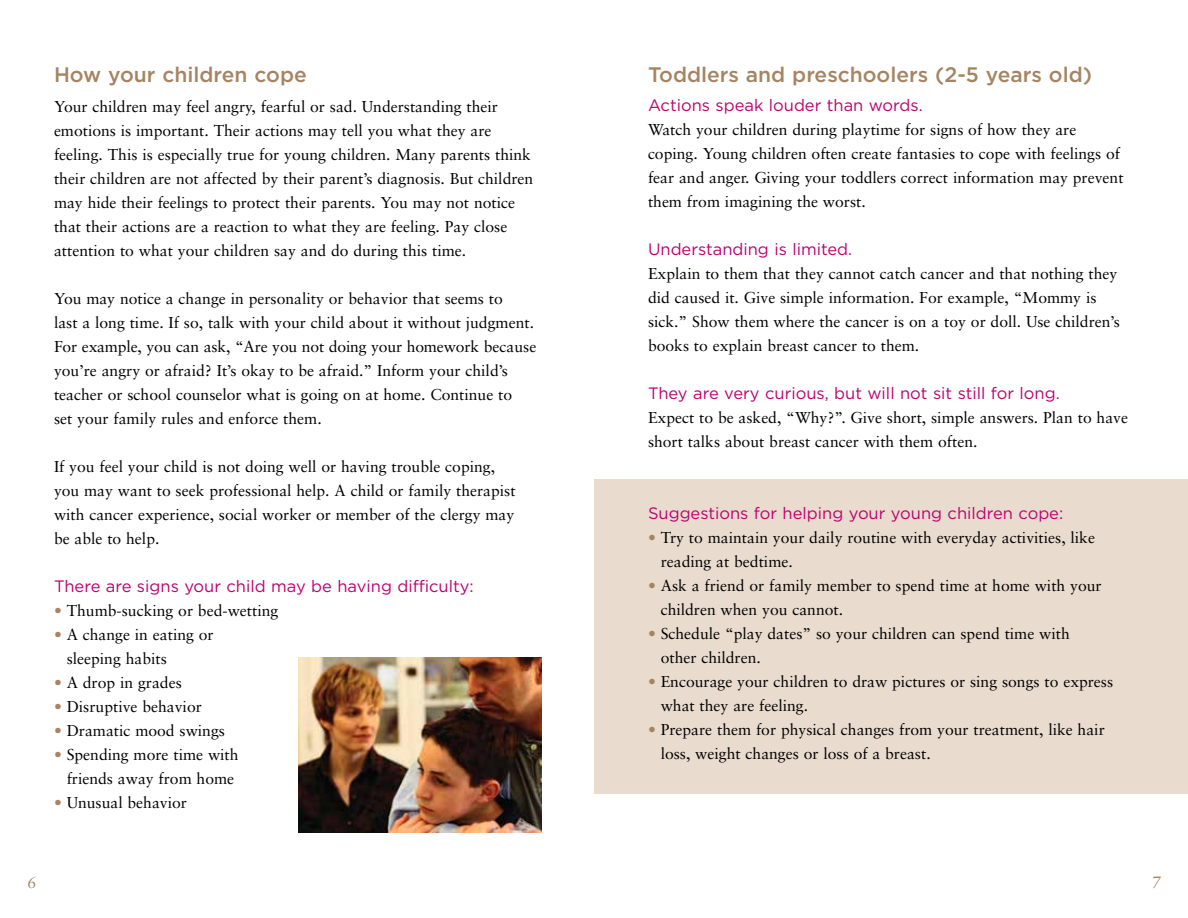
<style>
.page{position:relative;width:1188px;height:918px;background:#fff}
.page>*{position:absolute;margin:0;border:0;box-sizing:border-box;transform-origin:0 0}
.t1{font:500 21px "Gotham";color:#a68462}
.t2{font:16.5px "Gotham";color:#be0071}
.t3{font:italic 16.5px "Sabon";color:#a68462}
.t4{font:15.75px/24px "Sabon";color:#000}
.s1{color:#a68462}
</style>
<div class="page">
<div style="left:594px;top:479px;width:594px;height:314px;background:#e9dbce"></div>
<img style="left:298px;top:657px;width:244px;height:175px">
<h1 class="t1" style="left:54px;top:63px;width:254px">How your children cope</h1>
<p class="t4" style="left:54px;top:94px;width:481px">Your children may feel angry, fearful or sad. Understanding their emotions is important. Their actions may tell you what they are feeling. This is especially true for young children. Many parents think their children are not affected by their parent’s diagnosis. But children may hide their feelings to protect their parents. You may not notice that their actions are a reaction to what they are feeling. Pay close attention to what your children say and do during this time.</p>
<p class="t4" style="left:54px;top:286px;width:484px">You may notice a change in personality or behavior that seems to<br>last a long time. If so, talk with your child about it without judgment.<br>For example, you can ask, “Are you not doing your homework because you’re angry or afraid? It’s okay to be afraid.” Inform your child’s teacher or school counselor what is going on at home. Continue to<br>set your family rules and enforce them.</p>
<p class="t4" style="left:54px;top:454px;width:463px">If you feel your child is not doing well or having trouble coping, you may want to seek professional help. A child or family therapist with cancer experience, social worker or member of the clergy may be able to help.</p>
<p class="t2" style="left:54px;top:577px;width:421px">There are signs your child may be having difficulty:</p>
<p class="t4" style="left:54px;top:598px;width:226px"><span class="s1">•</span> Thumb-sucking or bed-wetting</p>
<p class="t4" style="left:67px;top:622px;width:149px;text-indent:-13px"><span class="s1">•</span> A change in eating or sleeping habits</p>
<p class="t4" style="left:54px;top:670px;width:129px"><span class="s1">•</span> A drop in grades</p>
<p class="t4" style="left:54px;top:694px;width:149px"><span class="s1">•</span> Disruptive behavior</p>
<p class="t4" style="left:54px;top:718px;width:173px"><span class="s1">•</span> Dramatic mood swings</p>
<p class="t4" style="left:54px;top:742px;width:186px;text-align:center"><span class="s1">•</span> Spending more time with friends away from home</p>
<p class="t4" style="left:54px;top:790px;width:135px"><span class="s1">•</span> Unusual behavior</p>
<h1 class="t1" style="left:648px;top:62px;width:446px">Toddlers and preschoolers (2-5 years old)</h1>
<p class="t2" style="left:648px;top:96px;width:276px">Actions speak louder than words.</p>
<p class="t4" style="left:648px;top:117px;width:477px">Watch your children during playtime for signs of how they are coping. Young children often create fantasies to cope with feelings of fear and anger. Giving your toddlers correct information may prevent them from imagining the worst.</p>
<p class="t2" style="left:648px;top:240px;width:206px">Understanding is limited.</p>
<p class="t4" style="left:648px;top:261px;width:473px">Explain to them that they cannot catch cancer and that nothing they did caused it. Give simple information. For example, “Mommy is sick.” Show them where the cancer is on a toy or doll. Use children’s books to explain breast cancer to them.</p>
<p class="t2" style="left:648px;top:384px;width:413px">They are very curious, but will not sit still for long.</p>
<p class="t4" style="left:648px;top:405px;width:482px">Expect to be asked, “Why?”. Give short, simple answers. Plan to have short talks about breast cancer with them often.</p>
<p class="t2" style="left:648px;top:504px;width:417px">Suggestions for helping your young children cope:</p>
<p class="t4" style="left:661px;top:525px;width:436px;text-indent:-13px"><span class="s1">•</span> Try to maintain your daily routine with everyday activities, like reading at bedtime.</p>
<p class="t4" style="left:661px;top:573px;width:443px;text-indent:-13px"><span class="s1">•</span> Ask a friend or family member to spend time at home with your children when you cannot.</p>
<p class="t4" style="left:661px;top:621px;width:411px;text-indent:-13px"><span class="s1">•</span> Schedule “play dates” so your children can spend time with other children.</p>
<p class="t4" style="left:661px;top:669px;width:454px;text-indent:-13px"><span class="s1">•</span> Encourage your children to draw pictures or sing songs to express what they are feeling.</p>
<p class="t4" style="left:661px;top:717px;width:446px;text-indent:-13px"><span class="s1">•</span> Prepare them for physical changes from your treatment, like hair loss, weight changes or loss of a breast.</p>
<p class="t3" style="left:27px;top:872px;width:11px">6</p>
<p class="t3" style="left:1152px;top:872px;width:11px">7</p>
</div>
